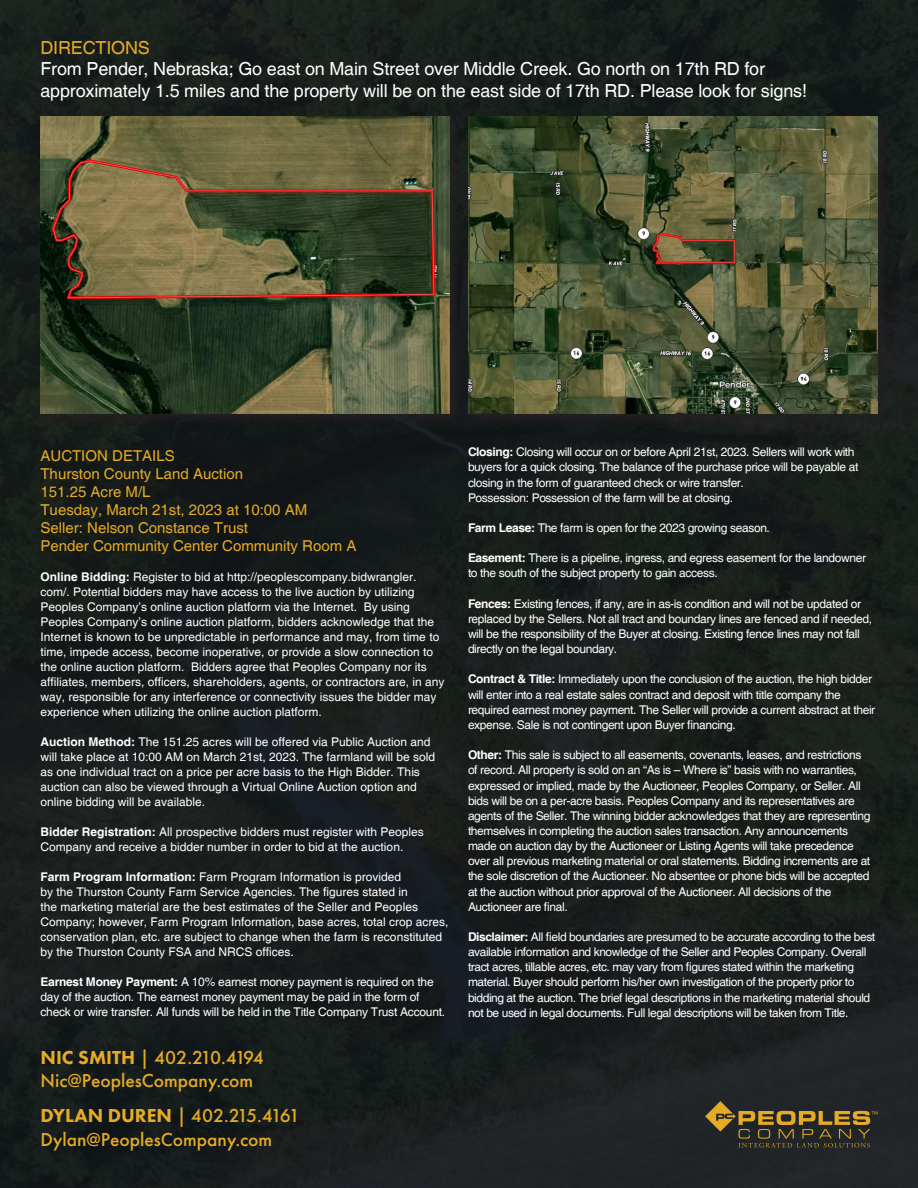
<style>
.page{position:relative;width:918px;height:1188px;background:#191e1c}
.page>*{position:absolute;margin:0;border:0;box-sizing:border-box;transform-origin:0 0}
.t1{font:500 19.5px "Futura PT";color:#e5ab26}
.t2{font:500 19.5px "Futura PT";letter-spacing:-.11em;color:#e5ab26}
.t3{font:500 19.5px "Futura PT";letter-spacing:-.08em;color:#e5ab26}
.t4{font:18px/21.6px "Helvetica";letter-spacing:-.01em;color:#fff}
.t5{font:18px "Helvetica";letter-spacing:-.01em;color:#e5ab26}
.t6{font:15px "Helvetica";color:#e5ab26}
.t7{font:12px/15.1px "Helvetica";letter-spacing:-.03em;color:#fff}
.t8{font:12px/15px "Helvetica";color:#fff}
.s1{font-weight:700}
.s2{font-weight:800}
</style>
<div class="page">
<svg style="left:705px;top:1101px;width:172px;height:47px"></svg>
<img style="left:40px;top:116px;width:410px;height:298px">
<div style="left:465px;top:113px;width:425px;height:313px;background:#231f20"></div>
<img style="left:468px;top:116px;width:410px;height:298px">
<p class="t5" style="left:40px;top:37px;width:111px">DIRECTIONS</p>
<p class="t4" style="left:40px;top:59px;width:768px">From Pender, Nebraska; Go east on Main Street over Middle Creek. Go north on 17th RD for approximately 1.5 miles and the property will be on the east side of 17th RD. Please look for signs!</p>
<p class="t6" style="left:40px;top:447px;width:136px">AUCTION DETAILS</p>
<p class="t6" style="left:40px;top:465px;width:204px">Thurston County Land Auction</p>
<p class="t6" style="left:40px;top:483px;width:112px">151.25 Acre M/L</p>
<p class="t6" style="left:40px;top:501px;width:268px">Tuesday, March 21st, 2023 at 10:00 AM</p>
<p class="t6" style="left:40px;top:519px;width:209px">Seller: Nelson Constance Trust</p>
<p class="t6" style="left:40px;top:537px;width:317px">Pender Community Center Community Room A</p>
<p class="t8" style="left:40px;top:570px;width:406px"><span class="s1">Online Bidding:</span> Register to bid at http://peoplescompany.bidwrangler. com/. Potential bidders may have access to the live auction by utilizing Peoples Company’s online auction platform via the Internet. By using Peoples Company’s online auction platform, bidders acknowledge that the Internet is known to be unpredictable in performance and may, from time to time, impede access, become inoperative, or provide a slow connection to the online auction platform. Bidders agree that Peoples Company nor its affiliates, members, officers, shareholders, agents, or contractors are, in any way, responsible for any interference or connectivity issues the bidder may experience when utilizing the online auction platform.</p>
<p class="t8" style="left:40px;top:735px;width:396px"><span class="s1">Auction Method:</span> The 151.25 acres will be offered via Public Auction and will take place at 10:00 AM on March 21st, 2023. The farmland will be sold as one individual tract on a price per acre basis to the High Bidder. This auction can also be viewed through a Virtual Online Auction option and online bidding will be available.</p>
<p class="t8" style="left:40px;top:825px;width:385px"><span class="s1">Bidder Registration:</span> All prospective bidders must register with Peoples<br>Company and receive a bidder number in order to bid at the auction.</p>
<p class="t8" style="left:40px;top:870px;width:410px"><span class="s1">Farm Program Information:</span> Farm Program Information is provided<br>by the Thurston County Farm Service Agencies. The figures stated in<br>the marketing material are the best estimates of the Seller and Peoples Company; however, Farm Program Information, base acres, total crop acres, conservation plan, etc. are subject to change when the farm is reconstituted by the Thurston County FSA and NRCS offices.</p>
<p class="t7" style="left:40px;top:975px;width:406px"><span class="s1">Earnest Money Payment:</span> A 10% earnest money payment is required on the day of the auction. The earnest money payment may be paid in the form of check or wire transfer. All funds will be held in the Title Company Trust Account.</p>
<p class="t3" style="left:40px;top:1046px;width:225px"><span class="s2">NIC SMITH</span> | 402.210.4194</p>
<p class="t1" style="left:40px;top:1069px;width:214px">Nic@PeoplesCompany.com</p>
<p class="t2" style="left:40px;top:1104px;width:261px"><span class="s2">DYLAN DUREN</span> | 402.215.4161</p>
<p class="t1" style="left:40px;top:1128px;width:233px">Dylan@PeoplesCompany.com</p>
<p class="t7" style="left:468px;top:445px;width:392px"><span class="s1">Closing:</span> Closing will occur on or before April 21st, 2023. Sellers will work with buyers for a quick closing. The balance of the purchase price will be payable at closing in the form of guaranteed check or wire transfer.</p>
<p class="t7" style="left:468px;top:490px;width:267px">Possession: Possession of the farm will be at closing.</p>
<p class="t7" style="left:468px;top:521px;width:303px"><span class="s1">Farm Lease:</span> The farm is open for the 2023 growing season.</p>
<p class="t7" style="left:468px;top:551px;width:400px"><span class="s1">Easement:</span> There is a pipeline, ingress, and egress easement for the landowner to the south of the subject property to gain access.</p>
<p class="t7" style="left:468px;top:596px;width:406px"><span class="s1">Fences:</span> Existing fences, if any, are in as-is condition and will not be updated or replaced by the Sellers. Not all tract and boundary lines are fenced and if needed, will be the responsibility of the Buyer at closing. Existing fence lines may not fall directly on the legal boundary.</p>
<p class="t7" style="left:468px;top:672px;width:409px"><span class="s1">Contract &amp; Title:</span> Immediately upon the conclusion of the auction, the high bidder will enter into a real estate sales contract and deposit with title company the required earnest money payment. The Seller will provide a current abstract at their expense. Sale is not contingent upon Buyer financing.</p>
<p class="t7" style="left:468px;top:748px;width:404px"><span class="s1">Other:</span> This sale is subject to all easements, covenants, leases, and restrictions of record. All property is sold on an “As is – Where is” basis with no warranties, expressed or implied, made by the Auctioneer, Peoples Company, or Seller. All bids will be on a per-acre basis. Peoples Company and its representatives are agents of the Seller. The winning bidder acknowledges that they are representing themselves in completing the auction sales transaction. Any announcements made on auction day by the Auctioneer or Listing Agents will take precedence over all previous marketing material or oral statements. Bidding increments are at the sole discretion of the Auctioneer. No absentee or phone bids will be accepted at the auction without prior approval of the Auctioneer. All decisions of the Auctioneer are final.</p>
<p class="t7" style="left:468px;top:930px;width:409px"><span class="s1">Disclaimer:</span> All field boundaries are presumed to be accurate according to the best available information and knowledge of the Seller and Peoples Company. Overall tract acres, tillable acres, etc. may vary from figures stated within the marketing material. Buyer should perform his/her own investigation of the property prior to bidding at the auction. The brief legal descriptions in the marketing material should not be used in legal documents. Full legal descriptions will be taken from Title.</p>
</div>
